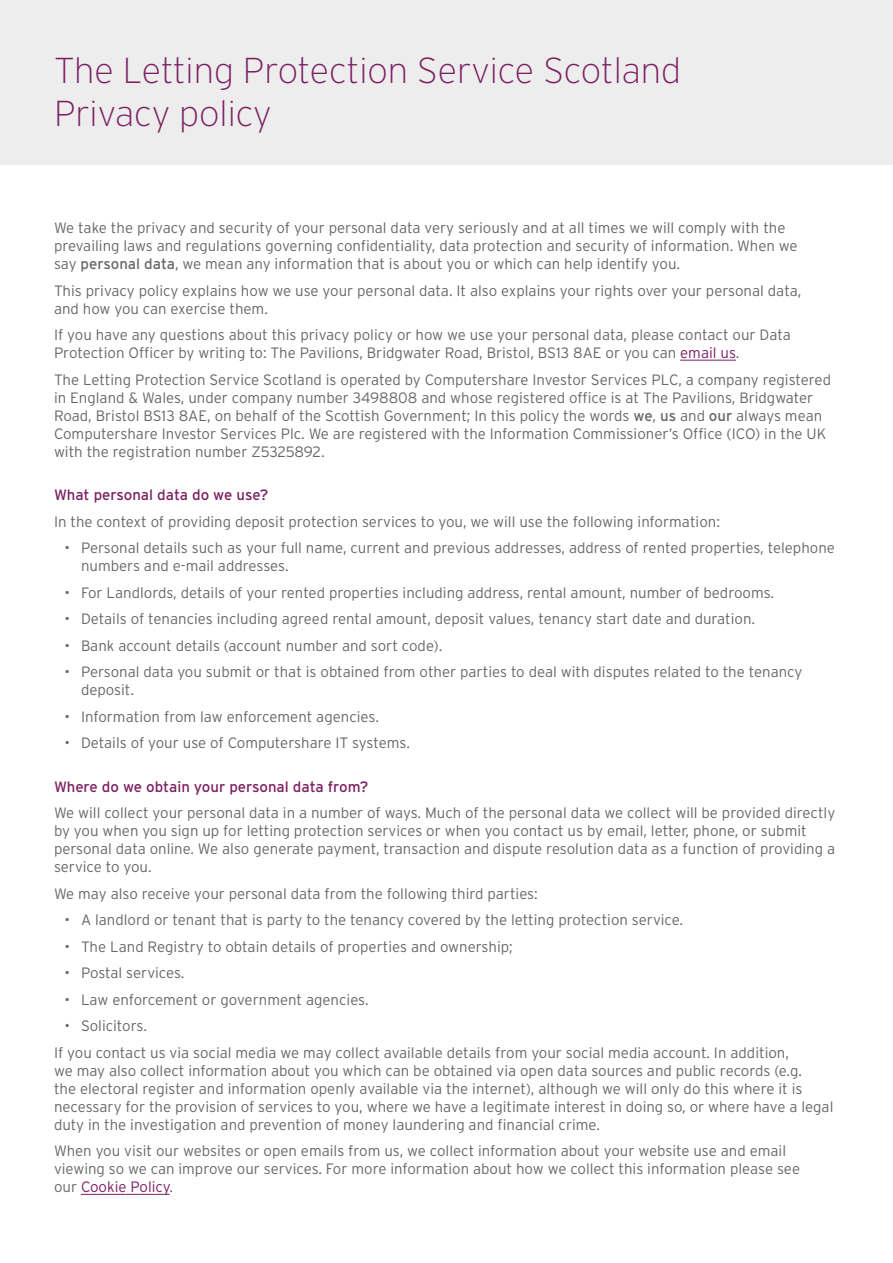
<style>
.page{position:relative;width:893px;height:1263px;background:#fff}
.page>*{position:absolute;margin:0;border:0;box-sizing:border-box;transform-origin:0 0}
.t1{font:200 36px/43.2px "Interstate";color:#7c1f62}
.t2{font:300 15px/18px "Interstate";color:#686868}
.t3{font:15px "Interstate";color:#7c1f62}
.s1{font-weight:400}
.s2{color:#7c1f62}
</style>
<div class="page">
<div style="left:0;top:0;width:893px;height:165px;background:#ededed"></div>
<hr style="left:680px;top:360px;width:56px;height:1px;background:#7c1f62">
<hr style="left:81px;top:1194px;width:89px;height:1px;background:#7c1f62">
<h1 class="t1" style="left:54px;top:49px;width:629px">The Letting Protection Service Scotland<br>Privacy policy</h1>
<p class="t2" style="left:54px;top:219px;width:745px">We take the privacy and security of your personal data very seriously and at all times we will comply with the prevailing laws and regulations governing confidentiality, data protection and security of information. When we say <span class="s1">personal data</span>, we mean any information that is about you or which can help identify you.</p>
<p class="t2" style="left:54px;top:281px;width:749px">This privacy policy explains how we use your personal data. It also explains your rights over your personal data, and how you can exercise them.</p>
<p class="t2" style="left:54px;top:326px;width:738px">If you have any questions about this privacy policy or how we use your personal data, please contact our Data<br>Protection Officer by writing to: The Pavilions, Bridgwater Road, Bristol, BS13 8AE or you can <span class="s2">email us</span>.</p>
<p class="t2" style="left:54px;top:370px;width:779px">The Letting Protection Service Scotland is operated by Computershare Investor Services PLC, a company registered in England &amp; Wales, under company number 3498808 and whose registered office is at The Pavilions, Bridgwater Road, Bristol BS13 8AE, on behalf of the Scottish Government; In this policy the words <span class="s1">we</span>, <span class="s1">us</span> and <span class="s1">our</span> always mean Computershare Investor Services Plc. We are registered with the Information Commissioner’s Office (ICO) in the UK with the registration number Z5325892.</p>
<p class="t3" style="left:54px;top:486px;width:216px">What personal data do we use?</p>
<p class="t2" style="left:54px;top:512px;width:667px">In the context of providing deposit protection services to you, we will use the following information:</p>
<p class="t2" style="left:81px;top:539px;width:755px;text-indent:-16px">• Personal details such as your full name, current and previous addresses, address of rented properties, telephone numbers and e-mail addresses.</p>
<p class="t2" style="left:64px;top:583px;width:711px">• For Landlords, details of your rented properties including address, rental amount, number of bedrooms.</p>
<p class="t2" style="left:64px;top:610px;width:692px">• Details of tenancies including agreed rental amount, deposit values, tenancy start date and duration.</p>
<p class="t2" style="left:64px;top:636px;width:379px">• Bank account details (account number and sort code).</p>
<p class="t2" style="left:81px;top:663px;width:723px;text-indent:-16px">• Personal data you submit or that is obtained from other parties to deal with disputes related to the tenancy deposit.</p>
<p class="t2" style="left:64px;top:707px;width:316px">• Information from law enforcement agencies.</p>
<p class="t2" style="left:64px;top:734px;width:347px">• Details of your use of Computershare IT systems.</p>
<p class="t3" style="left:54px;top:778px;width:316px">Where do we obtain your personal data from?</p>
<p class="t2" style="left:54px;top:804px;width:783px">We will collect your personal data in a number of ways. Much of the personal data we collect will be provided directly by you when you sign up for letting protection services or when you contact us by email, letter, phone, or submit personal data online. We also generate payment, transaction and dispute resolution data as a function of providing a service to you.</p>
<p class="t2" style="left:54px;top:884px;width:485px">We may also receive your personal data from the following third parties:</p>
<p class="t2" style="left:64px;top:911px;width:620px">• A landlord or tenant that is party to the tenancy covered by the letting protection service.</p>
<p class="t2" style="left:64px;top:937px;width:450px">• The Land Registry to obtain details of properties and ownership;</p>
<p class="t2" style="left:64px;top:964px;width:122px">• Postal services.</p>
<p class="t2" style="left:64px;top:990px;width:306px">• Law enforcement or government agencies.</p>
<p class="t2" style="left:54px;top:1013px;width:736px;line-height:26.5px;text-indent:10px">• Solicitors.<br>If you contact us via social media we may collect available details from your social media account. In addition,</p>
<p class="t2" style="left:54px;top:1061px;width:781px">we may also collect information about you which can be obtained via open data sources and public records (e.g.<br>the electoral register and information openly available via the internet), although we will only do this where it is necessary for the provision of services to you, where we have a legitimate interest in doing so, or where have a legal duty in the investigation and prevention of money laundering and financial crime.</p>
<p class="t2" style="left:54px;top:1142px;width:748px">When you visit our websites or open emails from us, we collect information about your website use and email viewing so we can improve our services. For more information about how we collect this information please see our <span class="s2">Cookie Policy</span>.</p>
</div>
